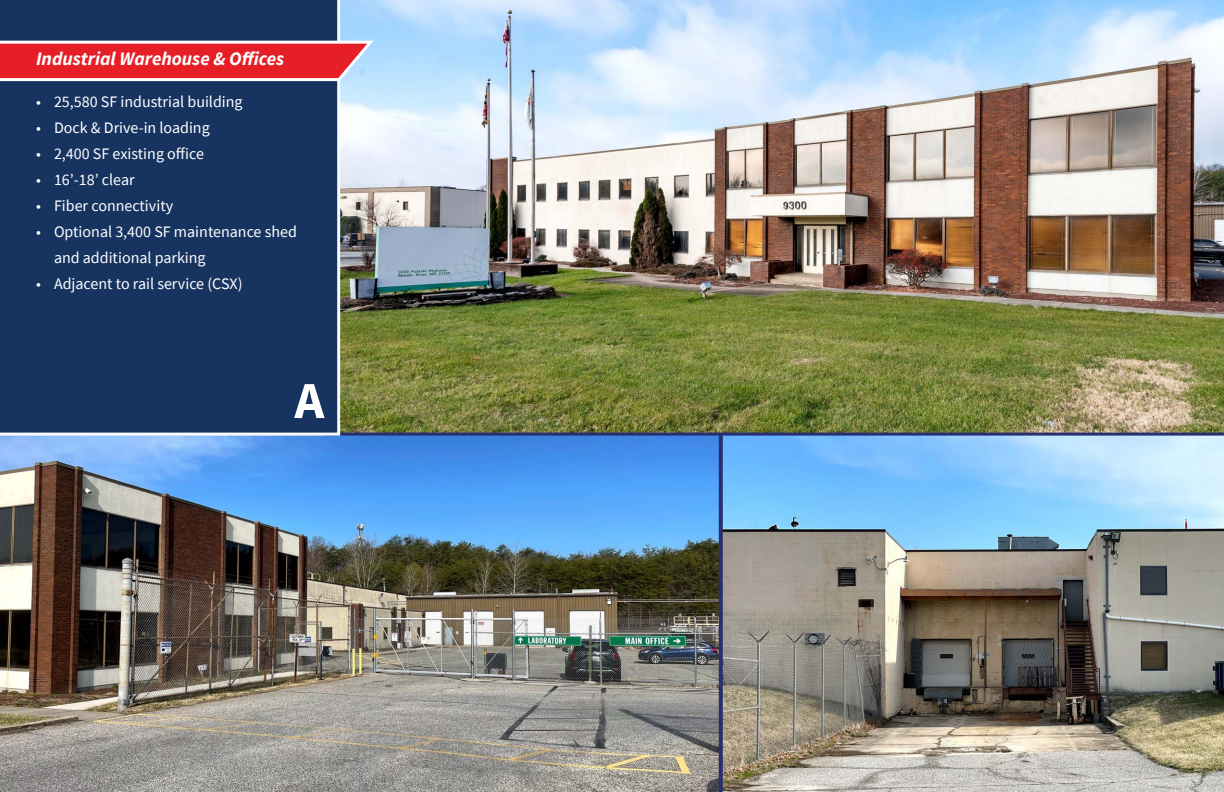
<style>
.page{position:relative;width:1224px;height:792px;background:#fff}
.page>*{position:absolute;margin:0;border:0;box-sizing:border-box;transform-origin:0 0}
.t1{font:700 52px "Source Sans Pro";color:#fff}
.t2{font:italic 700 19px "Source Sans Pro";color:#fff}
.t3{font:16px/26px "Source Sans Pro";color:#fff}
</style>
<div class="page">
<img style="left:722px;top:436px;width:502px;height:356px">
<img style="left:0;top:436px;width:722px;height:356px">
<img style="left:340px;top:0;width:884px;height:436px">
<div style="left:0;top:0;width:340px;height:436px;background:#173460"></div>
<svg style="left:0;top:39px;width:377px;height:44px;background:#d74953"></svg>
<p class="t2" style="left:36px;top:46px;width:250px">Industrial Warehouse &amp; Offices</p>
<p class="t3" style="left:36px;top:89px;width:208px">• 25,580 SF industrial building</p>
<p class="t3" style="left:36px;top:115px;width:175px">• Dock &amp; Drive-in loading</p>
<p class="t3" style="left:36px;top:141px;width:170px">• 2,400 SF existing office</p>
<p class="t3" style="left:36px;top:167px;width:100px">• 16’-18’ clear</p>
<p class="t3" style="left:36px;top:193px;width:139px">• Fiber connectivity</p>
<p class="t3" style="left:54px;top:219px;width:245px;text-indent:-18px">• Optional 3,400 SF maintenance shed and additional parking</p>
<p class="t3" style="left:36px;top:271px;width:208px">• Adjacent to rail service (CSX)</p>
<p class="t1" style="left:294px;top:366px;width:31px">A</p>
</div>
